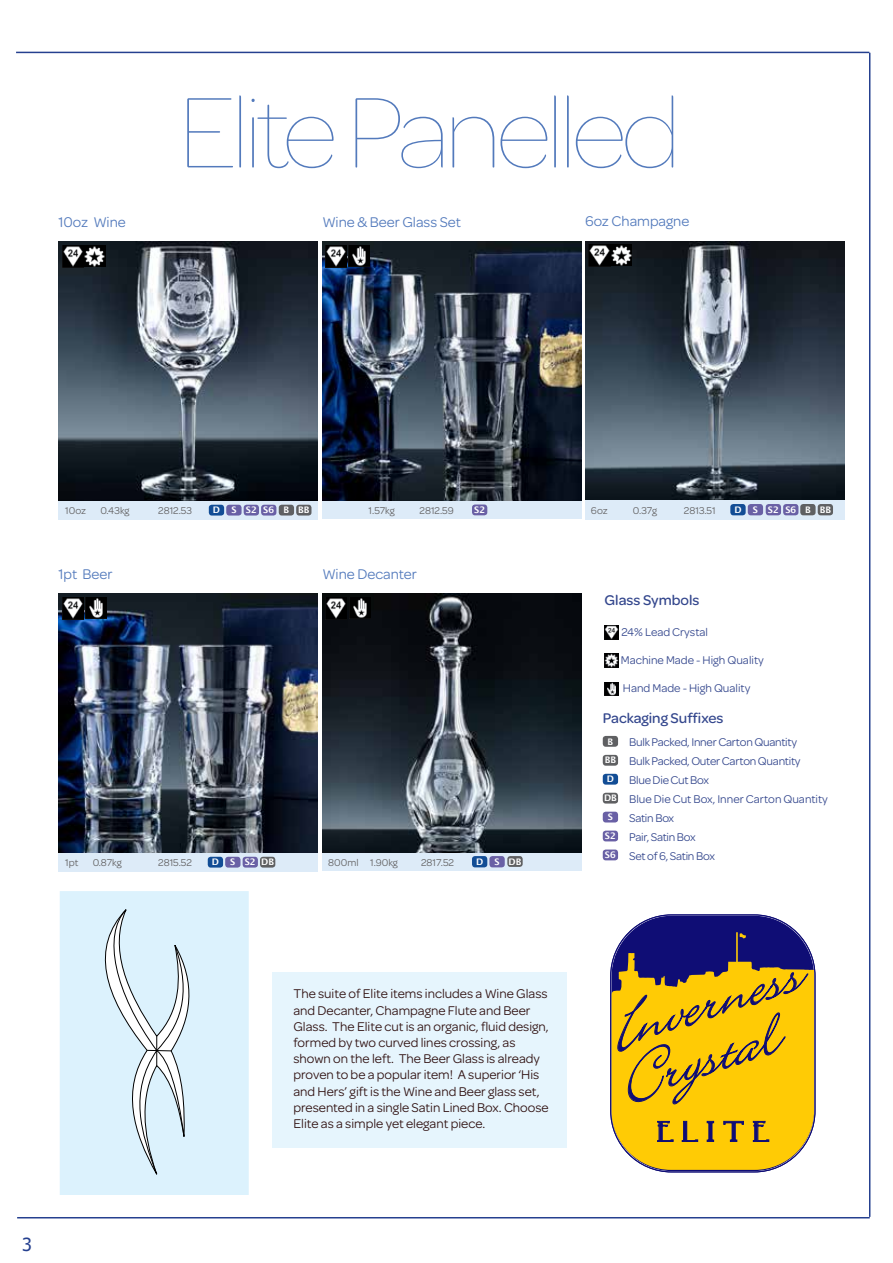
<style>
.page{position:relative;width:893px;height:1263px;background:#fff}
.page>*{position:absolute;margin:0;border:0;box-sizing:border-box;transform-origin:0 0}
.t1{font:100 106.95px "Omnes";letter-spacing:-.05em;color:#537abc}
.t2{font:18px "Tahoma";color:#25408f}
.t3{font:15px "Omnes";color:#537abc}
.t4{font:500 15px "Omnes";color:#34478d}
.t5{font:13.5px/16.2px "Omnes";color:#2f1010}
.t6{font:12px "Omnes";letter-spacing:-.02em;color:#34478d}
.t7{font:12px "Omnes";color:#34478d}
.t8{font:10.5px "Omnes";color:#616061}
.t9{font:600 9px "Lucida Sans";color:#fff}
</style>
<div class="page">
<hr style="left:17px;top:1217px;width:853px;height:1px;background:#25408f">
<hr style="left:869px;top:53px;width:1px;height:1164px;background:#25408f">
<hr style="left:16px;top:52px;width:853px;height:1px;background:#25408f">
<div style="left:603px;top:736px;width:15px;height:11px;background:#5f6062;border-radius:3px"></div>
<div style="left:603px;top:755px;width:15px;height:11px;background:#5f6062;border-radius:3px"></div>
<div style="left:603px;top:774px;width:15px;height:11px;background:#124d95;border-radius:3px"></div>
<div style="left:603px;top:793px;width:15px;height:10px;background:#5f6062;border-radius:3px"></div>
<div style="left:603px;top:812px;width:15px;height:10px;background:#6960a5;border-radius:3px"></div>
<div style="left:603px;top:831px;width:15px;height:10px;background:#6960a5;border-radius:3px"></div>
<div style="left:603px;top:849px;width:15px;height:11px;background:#6960a5;border-radius:3px"></div>
<img style="left:604px;top:625px;width:15px;height:14px">
<img style="left:604px;top:653px;width:15px;height:15px">
<img style="left:604px;top:682px;width:15px;height:14px">
<div style="left:322px;top:501px;width:260px;height:18px;background:#ddebf8"></div>
<div style="left:585px;top:500px;width:259px;height:19px;background:#ddebf8"></div>
<img style="left:322px;top:241px;width:260px;height:260px">
<div style="left:730px;top:504px;width:16px;height:11px;background:#124d95;border-radius:3px"></div>
<div style="left:748px;top:504px;width:15px;height:11px;background:#6960a5;border-radius:3px"></div>
<div style="left:472px;top:504px;width:15px;height:11px;background:#6960a5;border-radius:3px"></div>
<div style="left:800px;top:504px;width:16px;height:11px;background:#5f6062;border-radius:3px"></div>
<div style="left:818px;top:504px;width:15px;height:11px;background:#5f6062;border-radius:3px"></div>
<img style="left:586px;top:241px;width:258px;height:259px">
<img style="left:325px;top:245px;width:22px;height:22px">
<img style="left:589px;top:244px;width:43px;height:22px">
<div style="left:58px;top:501px;width:260px;height:18px;background:#ddebf8"></div>
<img style="left:58px;top:241px;width:260px;height:260px">
<img style="left:62px;top:245px;width:43px;height:22px">
<div style="left:209px;top:505px;width:15px;height:10px;background:#124d95;border-radius:3px"></div>
<div style="left:226px;top:505px;width:16px;height:10px;background:#6960a5;border-radius:3px"></div>
<div style="left:244px;top:505px;width:15px;height:10px;background:#6960a5;border-radius:3px"></div>
<div style="left:261px;top:505px;width:15px;height:10px;background:#6960a5;border-radius:3px"></div>
<div style="left:279px;top:505px;width:15px;height:10px;background:#5f6062;border-radius:3px"></div>
<div style="left:296px;top:505px;width:15px;height:10px;background:#5f6062;border-radius:3px"></div>
<div style="left:766px;top:504px;width:15px;height:11px;background:#6960a5;border-radius:3px"></div>
<div style="left:783px;top:504px;width:15px;height:11px;background:#6960a5;border-radius:3px"></div>
<div style="left:322px;top:853px;width:260px;height:18px;background:#ddebf8"></div>
<img style="left:322px;top:593px;width:260px;height:260px">
<div style="left:472px;top:856px;width:15px;height:11px;background:#124d95;border-radius:3px"></div>
<div style="left:489px;top:856px;width:16px;height:11px;background:#6960a5;border-radius:3px"></div>
<img style="left:325px;top:597px;width:22px;height:22px">
<div style="left:58px;top:853px;width:260px;height:18px;background:#ddebf8"></div>
<img style="left:58px;top:593px;width:260px;height:260px">
<img style="left:62px;top:598px;width:44px;height:21px">
<div style="left:208px;top:857px;width:15px;height:10px;background:#124d95;border-radius:3px"></div>
<div style="left:225px;top:857px;width:15px;height:10px;background:#6960a5;border-radius:3px"></div>
<div style="left:243px;top:857px;width:15px;height:10px;background:#6960a5;border-radius:3px"></div>
<div style="left:260px;top:857px;width:15px;height:10px;background:#5f6062;border-radius:3px"></div>
<div style="left:507px;top:856px;width:16px;height:11px;background:#5f6062;border-radius:3px"></div>
<div style="left:611px;top:916px;width:203px;height:255px;background:#0f0d75;border-radius:61px"></div>
<svg style="left:611px;top:932px;width:203px;height:238px;fill:#ffcb05"></svg>
<svg style="left:740px;top:933px;width:6px;height:5px"></svg>
<svg style="left:617px;top:972px;width:191px;height:132px"></svg>
<svg style="left:657px;top:1121px;width:112px;height:21px"></svg>
<img style="left:349px;top:597px;width:22px;height:22px">
<img style="left:349px;top:245px;width:21px;height:22px">
<div style="left:60px;top:892px;width:188px;height:302px;background:#dcf2fd"></div>
<svg style="left:104px;top:909px;width:86px;height:266px"></svg>
<div style="left:60px;top:891px;width:189px;height:304px;border:2px solid #dcf2fd"></div>
<div style="left:273px;top:972px;width:294px;height:176px;background:#e6f5fd"></div>
<p class="t3" style="left:58px;top:212px;width:69px">10oz Wine</p>
<h1 class="t1" style="left:179px;top:65px;width:504px">ElitePanelled</h1>
<p class="t3" style="left:322px;top:212px;width:140px">Wine &amp; Beer Glass Set</p>
<p class="t3" style="left:585px;top:211px;width:106px">6oz Champagne</p>
<p class="t8" style="left:65px;top:504px;width:22px">10oz</p>
<p class="t8" style="left:100px;top:504px;width:30px">0.43kg</p>
<p class="t8" style="left:158px;top:504px;width:35px">2812.53</p>
<p class="t9" style="left:213px;top:505px;width:9px">D</p>
<p class="t9" style="left:231px;top:505px;width:7px">S</p>
<p class="t9" style="left:246px;top:505px;width:12px">2S</p>
<p class="t9" style="left:263px;top:505px;width:12px">6S</p>
<p class="t9" style="left:284px;top:505px;width:7px">B</p>
<p class="t9" style="left:298px;top:505px;width:13px">BB</p>
<p class="t8" style="left:369px;top:504px;width:28px">1.57kg</p>
<p class="t8" style="left:420px;top:504px;width:36px">2812.59</p>
<p class="t9" style="left:474px;top:505px;width:12px">2S</p>
<p class="t8" style="left:591px;top:503px;width:18px">6oz</p>
<p class="t8" style="left:633px;top:503px;width:26px">0.37g</p>
<p class="t8" style="left:684px;top:503px;width:33px">2813.51</p>
<p class="t9" style="left:734px;top:504px;width:9px">D</p>
<p class="t9" style="left:753px;top:504px;width:7px">S</p>
<p class="t9" style="left:768px;top:504px;width:12px">2S</p>
<p class="t9" style="left:785px;top:504px;width:12px">6S</p>
<p class="t9" style="left:805px;top:504px;width:7px">B</p>
<p class="t9" style="left:820px;top:504px;width:13px">BB</p>
<p class="t3" style="left:58px;top:564px;width:56px">1pt Beer</p>
<p class="t3" style="left:322px;top:564px;width:96px">Wine Decanter</p>
<p class="t4" style="left:604px;top:589px;width:96px">Glass Symbols</p>
<p class="t7" style="left:621px;top:624px;width:88px">24% Lead Crystal</p>
<p class="t7" style="left:621px;top:652px;width:144px">Machine Made - High Quality</p>
<p class="t7" style="left:623px;top:680px;width:129px">Hand Made - High Quality</p>
<p class="t4" style="left:603px;top:708px;width:122px">Packaging Suffixes</p>
<p class="t6" style="left:629px;top:734px;width:170px">Bulk Packed,InnerCartonQuantity</p>
<p class="t9" style="left:608px;top:736px;width:7px">B</p>
<p class="t9" style="left:605px;top:755px;width:13px">BB</p>
<p class="t6" style="left:629px;top:753px;width:173px">Bulk Packed,OuterCartonQuantity</p>
<p class="t9" style="left:607px;top:774px;width:9px">D</p>
<p class="t6" style="left:629px;top:772px;width:82px">Blue DieCutBox</p>
<p class="t9" style="left:604px;top:793px;width:14px">DB</p>
<p class="t7" style="left:629px;top:791px;width:200px">Blue Die Cut Box, Inner Carton Quantity</p>
<p class="t9" style="left:608px;top:812px;width:7px">S</p>
<p class="t6" style="left:629px;top:810px;width:47px">Satin Box</p>
<p class="t9" style="left:605px;top:831px;width:12px">2S</p>
<p class="t6" style="left:629px;top:829px;width:68px">Pair,SatinBox</p>
<p class="t8" style="left:65px;top:856px;width:15px">1pt</p>
<p class="t8" style="left:93px;top:856px;width:30px">0.87kg</p>
<p class="t8" style="left:158px;top:856px;width:35px">2815.52</p>
<p class="t9" style="left:212px;top:857px;width:9px">D</p>
<p class="t9" style="left:230px;top:857px;width:7px">S</p>
<p class="t9" style="left:245px;top:857px;width:12px">2S</p>
<p class="t9" style="left:261px;top:857px;width:14px">DB</p>
<p class="t8" style="left:328px;top:855px;width:32px">800ml</p>
<p class="t8" style="left:370px;top:855px;width:29px">1.90kg</p>
<p class="t8" style="left:421px;top:855px;width:34px">2817.52</p>
<p class="t9" style="left:476px;top:856px;width:9px">D</p>
<p class="t9" style="left:494px;top:856px;width:7px">S</p>
<p class="t9" style="left:509px;top:856px;width:14px">DB</p>
<p class="t9" style="left:605px;top:850px;width:12px">6S</p>
<p class="t6" style="left:629px;top:848px;width:87px">Set of6,SatinBox</p>
<h2 class="t2" style="left:22px;top:1232px;width:11px">3</h2>
<p class="t5" style="left:293px;top:985px;width:257px">The suite of Elite items includes a Wine Glass and Decanter, Champagne Flute and Beer Glass. The Elite cut is an organic, fluid design, formed by two curved lines crossing, as shown on the left. The Beer Glass is already proven to be a popular item A! superior ‘His and Hers’ gift is the Wine and Beer glass set, presented in a single Satin Lined Box. Choose Elite as a simple yet elegant piece.</p>
</div>
